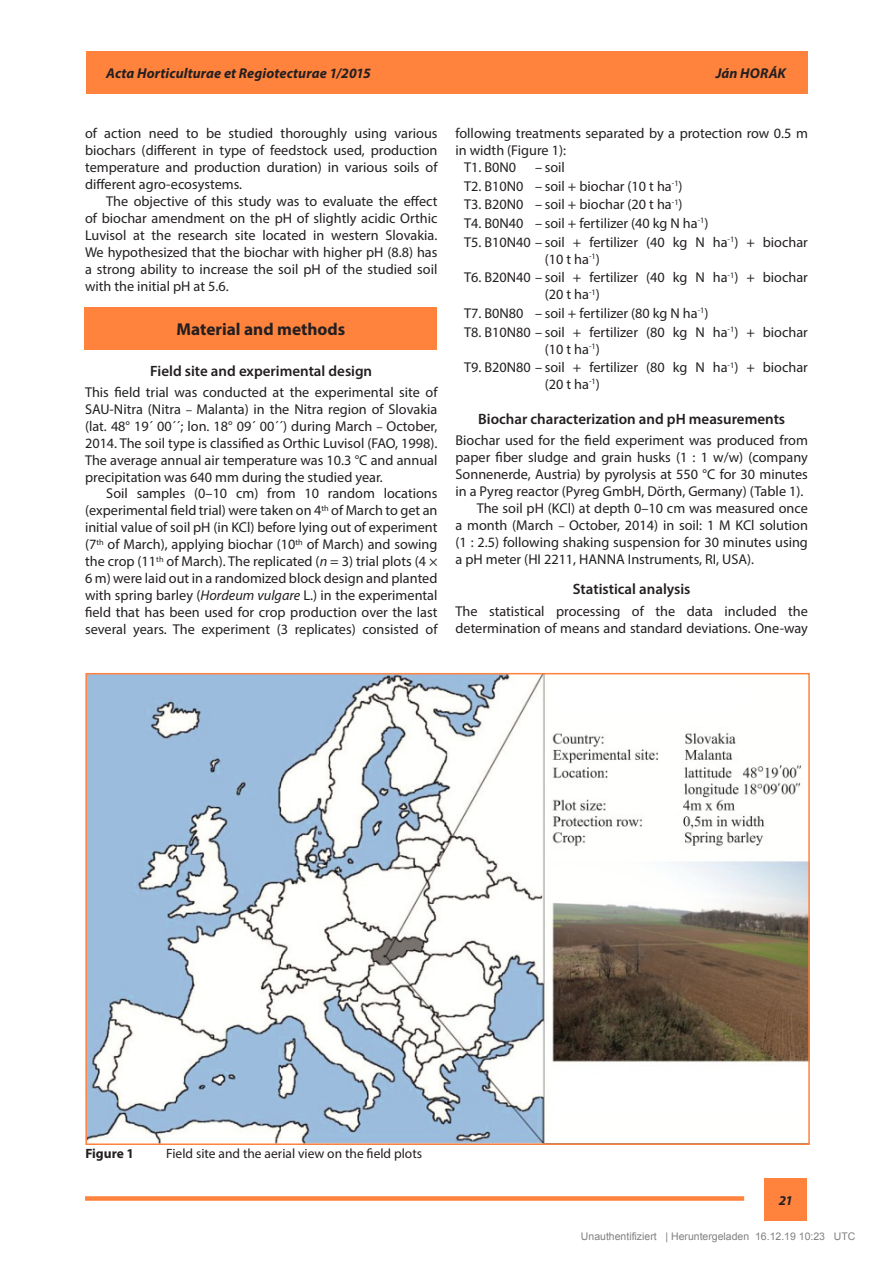
<style>
.page{position:relative;width:893px;height:1263px;background:#fff}
.page>*{position:absolute;margin:0;border:0;box-sizing:border-box;transform-origin:0 0}
.t1{font:700 17.25px "Myriad Pro";color:#231f20}
.t2{font:600 15px "Myriad Pro";color:#231f20}
.t3{font:14.25px/17px "Myriad Pro";color:#231f20}
.t4{font:italic 700 14.25px "Myriad Pro";letter-spacing:.01em;color:#231f20}
.t5{font:13.5px "Myriad Pro";color:#231f20}
.t6{font:700 13.5px "Myriad Pro";color:#231f20}
.t7{font:italic 700 13.5px "Myriad Pro";color:#231f20}
.t8{font:10.5px "Arial";color:#808080}
.s1{font-size:12.75px}
.s2{font-style:italic}
</style>
<div class="page">
<div style="left:86px;top:51px;width:721px;height:43px;background:#ff823d"></div>
<div style="left:765px;top:1178px;width:42px;height:43px;background:#ff823d"></div>
<div style="left:85px;top:1196px;width:659px;height:5px;background:#ff823d"></div>
<div style="left:85px;top:307px;width:352px;height:43px;background:#ff823d"></div>
<img style="left:88px;top:676px;width:719px;height:466px">
<div style="left:85px;top:673px;width:725px;height:472px;border:2px solid #ff823d"></div>
<p class="t4" style="left:106px;top:64px;width:266px">Acta Horticulturae et Regiotecturae 1/2015</p>
<p class="t4" style="left:716px;top:64px;width:72px">Ján HORÁK</p>
<p class="t3" style="left:85px;top:125px;width:354px;text-align:justify">of action need to be studied thoroughly using various biochars (different in type of feedstock used, production temperature and production duration) in various soils of different agro-ecosystems.</p>
<p class="t3" style="left:85px;top:193px;width:354px;text-align:justify;text-indent:21px">The objective of this study was to evaluate the effect of biochar amendment on the pH of slightly acidic Orthic Luvisol at the research site located in western Slovakia.<br>We hypothesized that the biochar with higher pH (8.8) has a strong ability to increase the soil pH of the studied soil with the initial pH at 5.6.</p>
<p class="t1" style="left:177px;top:318px;width:170px">Material and methods</p>
<p class="t2" style="left:150px;top:361px;width:223px">Field site and experimental design</p>
<p class="t3" style="left:85px;top:383px;width:354px;text-align:justify">This field trial was conducted at the experimental site of SAU-Nitra (Nitra <span class="s1">–</span> Malanta) in the Nitra region of Slovakia (lat. 48° 19´ 00´´; lon. 18° 09´ 00´´) during March <span class="s1">–</span> October, 2014. The soil type is classified as Orthic Luvisol (FAO, 1998).<br>The average annual air temperature was 10.3 °C and annual precipitation was 640 mm during the studied year.</p>
<p class="t3" style="left:85px;top:485px;width:354px;text-align:justify;text-indent:21px">Soil samples (0–10 cm) from 10 random locations (experimental field trial) were taken on 4<sup>th</sup> of March to get an initial value of soil pH (in KCl) before lying out of experiment (7<sup>th</sup> of March), applying biochar (10<sup>th</sup> of March) and sowing the crop (11<sup>th</sup> of March). The replicated (<span class="s2">n</span> = 3) trial plots (4 × 6 m) were laid out in a randomized block design and planted with spring barley (<span class="s2">Hordeum vulgare</span> L.) in the experimental field that has been used for crop production over the last several years. The experiment (3 replicates) consisted of</p>
<p class="t3" style="left:455px;top:125px;width:354px">following treatments separated by a protection row 0.5 m</p>
<p class="t3" style="left:455px;top:142px;width:112px">in width (Figure 1):</p>
<p class="t3" style="left:464px;top:159px;width:54px">T1. B0N0</p>
<p class="t3" style="left:464px;top:158px;width:345px;line-height:18.6px;text-indent:71px">– soil<br>T2. B10N0 – soil + biochar (10 t ha<sup>-1</sup>)<br>T3. B20N0 – soil + biochar (20 t ha<sup>-1</sup>)<br>T4. B0N40 – soil + fertilizer (40 kg N ha<sup>-1</sup>)<br>T5. B10N40 – soil + fertilizer (40 kg N ha<sup>-1</sup>) + biochar</p>
<p class="t3" style="left:464px;top:249px;width:345px;line-height:18.6px;text-indent:81px">(10 t ha<sup>-1</sup>)<br>T6. B20N40 – soil + fertilizer (40 kg N ha<sup>-1</sup>) + biochar</p>
<p class="t3" style="left:464px;top:285px;width:345px;line-height:18.6px;text-indent:81px">(20 t ha<sup>-1</sup>)<br>T7. B0N80 – soil + fertilizer (80 kg N ha<sup>-1</sup>)<br>T8. B10N80 – soil + fertilizer (80 kg N ha<sup>-1</sup>) + biochar</p>
<p class="t3" style="left:464px;top:339px;width:345px;line-height:18.6px;text-indent:81px">(10 t ha<sup>-1</sup>)<br>T9. B20N80 – soil + fertilizer (80 kg N ha<sup>-1</sup>) + biochar</p>
<p class="t3" style="left:545px;top:376px;width:57px">(20 t ha<sup>-1</sup>)</p>
<p class="t2" style="left:478px;top:409px;width:308px">Biochar characterization and pH measurements</p>
<p class="t3" style="left:455px;top:431px;width:354px">Biochar used for the field experiment was produced from</p>
<p class="t3" style="left:455px;top:448px;width:354px">paper fiber sludge and grain husks (1 : 1 w/w) (company</p>
<p class="t3" style="left:455px;top:465px;width:354px">Sonnenerde, Austria) by pyrolysis at 550 °C for 30 minutes</p>
<p class="t3" style="left:455px;top:482px;width:349px">in a Pyreg reactor (Pyreg GmbH, Dörth, Germany) (Table 1).</p>
<p class="t3" style="left:477px;top:499px;width:333px">The soil pH (KCl) at depth 0–10 cm was measured once</p>
<p class="t3" style="left:455px;top:516px;width:354px">a month (March <span class="s1">–</span> October, 2014) in soil: 1 M KCl solution</p>
<p class="t3" style="left:455px;top:533px;width:354px">(1 : 2.5) following shaking suspension for 30 minutes using</p>
<p class="t3" style="left:455px;top:550px;width:300px">a pH meter (HI 2211, HANNA Instruments, RI, USA).</p>
<p class="t2" style="left:573px;top:580px;width:119px">Statistical analysis</p>
<p class="t3" style="left:455px;top:602px;width:354px">The statistical processing of the data included the determination of means and standard deviations. One-way</p>
<p class="t6" style="left:85px;top:1144px;width:50px">Figure 1</p>
<p class="t5" style="left:166px;top:1145px;width:257px">Field site and the aerial view on the field plots</p>
<p class="t7" style="left:779px;top:1191px;width:16px">21</p>
<p class="t8" style="left:581px;top:1233px;width:276px">Unauthentifiziert | Heruntergeladen 16.12.19 10:23 UTC</p>
</div>
